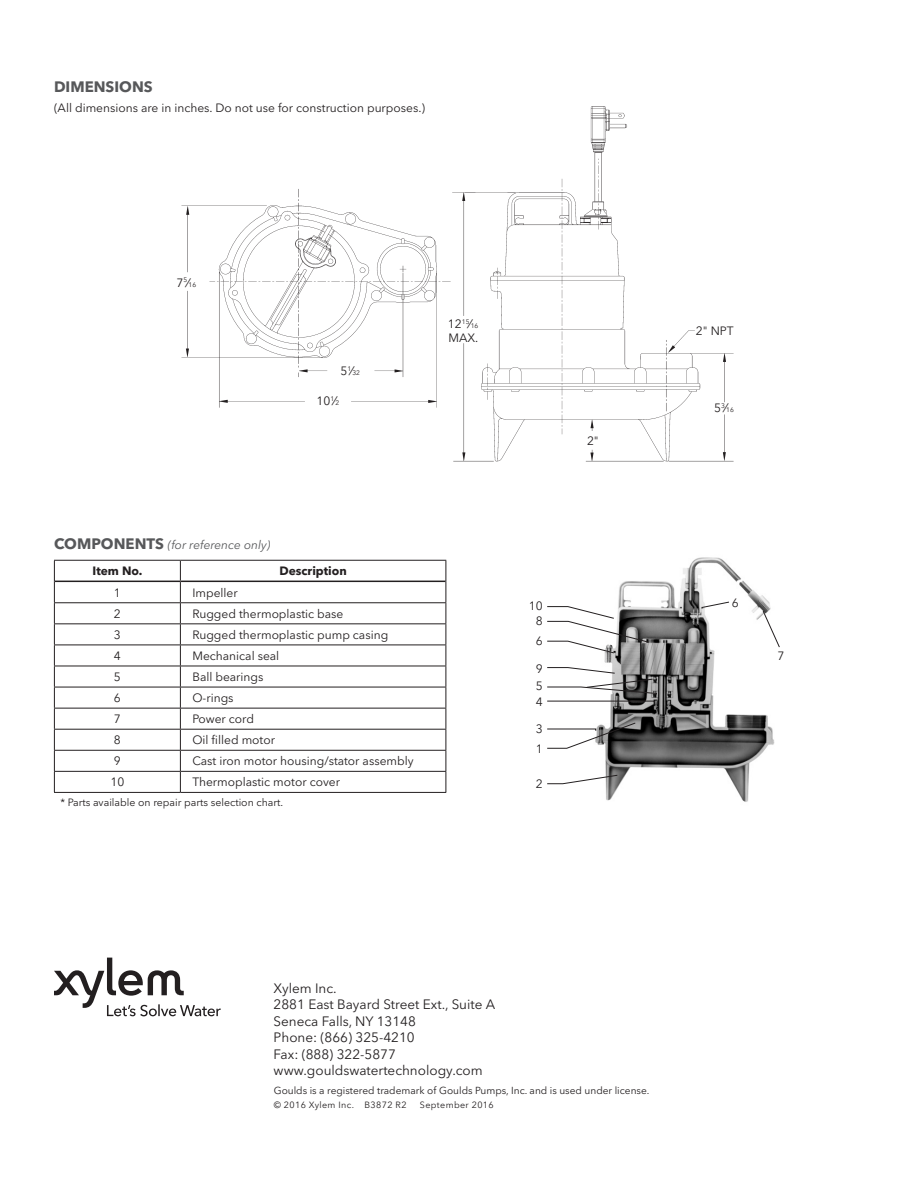
<style>
.page{position:relative;width:918px;height:1188px;background:#fff}
.page>*{position:absolute;margin:0;border:0;box-sizing:border-box;transform-origin:0 0}
.t1{font:700 15px "Avenir Next LT Pro";color:#57585a}
.address{font:13.5px/16.5px "Avenir Next LT Pro";color:#231f20}
.t2{font:12px "Avenir Next LT Pro";color:#231f20}
.t3{font:italic 12px "Avenir Next LT Pro";color:#57585a}
.Body_Text{font:700 12px "Avenir Next LT Pro";color:#231f20}
.t4{font:10.5px "Avenir Next LT Pro";color:#231f20}
.t5{font:10.2px "Avenir Next LT Pro";color:#231f20}
.t6{font:9px "Avenir Next LT Pro";letter-spacing:.04em;color:#231f20}
.t7{font:6.6px "Avenir Next LT Pro";color:#231f20}
.s1{font-size:12px}
.s2{font-size:6.6px}
.s3{font-weight:700;font-style:normal;font-size:15px}
</style>
<div class="page">
<img style="left:181px;top:106px;width:553px;height:356px">
<svg style="left:54px;top:958px;width:167px;height:58px"></svg>
<img style="left:604px;top:557px;width:171px;height:245px">
<svg style="left:547px;top:774px;width:71px;height:10px"></svg>
<svg style="left:547px;top:606px;width:103px;height:48px"></svg>
<svg style="left:547px;top:667px;width:111px;height:27px"></svg>
<svg style="left:547px;top:700px;width:108px;height:3px"></svg>
<svg style="left:547px;top:722px;width:89px;height:27px"></svg>
<svg style="left:701px;top:601px;width:29px;height:7px"></svg>
<svg style="left:762px;top:610px;width:18px;height:38px"></svg>
<hr style="left:54px;top:560px;width:126px;height:1px;background:#231f20">
<hr style="left:180px;top:560px;width:266px;height:1px;background:#231f20">
<hr style="left:54px;top:602px;width:126px;height:1px;background:#231f20">
<hr style="left:180px;top:602px;width:266px;height:1px;background:#231f20">
<hr style="left:54px;top:623px;width:126px;height:1px;background:#231f20">
<hr style="left:180px;top:623px;width:266px;height:1px;background:#231f20">
<hr style="left:54px;top:645px;width:126px;height:1px;background:#231f20">
<hr style="left:180px;top:645px;width:266px;height:1px;background:#231f20">
<hr style="left:54px;top:666px;width:126px;height:1px;background:#231f20">
<hr style="left:180px;top:666px;width:266px;height:1px;background:#231f20">
<hr style="left:54px;top:687px;width:126px;height:1px;background:#231f20">
<hr style="left:180px;top:687px;width:266px;height:1px;background:#231f20">
<hr style="left:54px;top:708px;width:126px;height:1px;background:#231f20">
<hr style="left:180px;top:708px;width:266px;height:1px;background:#231f20">
<hr style="left:54px;top:729px;width:126px;height:1px;background:#231f20">
<hr style="left:180px;top:729px;width:266px;height:1px;background:#231f20">
<hr style="left:54px;top:750px;width:126px;height:1px;background:#231f20">
<hr style="left:180px;top:750px;width:266px;height:1px;background:#231f20">
<hr style="left:54px;top:771px;width:126px;height:1px;background:#231f20">
<svg style="left:54px;top:561px;width:1px;height:231px"></svg>
<hr style="left:180px;top:771px;width:266px;height:1px;background:#231f20">
<svg style="left:180px;top:561px;width:1px;height:231px"></svg>
<svg style="left:446px;top:561px;width:1px;height:231px"></svg>
<hr style="left:54px;top:792px;width:126px;height:1px;background:#231f20">
<hr style="left:180px;top:792px;width:266px;height:1px;background:#231f20">
<hr style="left:55px;top:581px;width:125px;height:1px;background:#231f20">
<hr style="left:180px;top:581px;width:266px;height:1px;background:#231f20">
<p class="t1" style="left:54px;top:78px;width:100px">DIMENSIONS</p>
<p class="t2" style="left:54px;top:100px;width:373px">(All dimensions are in inches. Do not use for construction purposes.)</p>
<p class="t7" style="left:177px;top:280px;width:21px"><span class="s1">7</span>5<span class="s1">⁄</span>16</p>
<p class="t7" style="left:340px;top:369px;width:21px"><span class="s1">5</span>1<span class="s1">⁄</span>32</p>
<p class="t2" style="left:316px;top:394px;width:24px">10<sup>1</sup>⁄<span class="s2">2</span></p>
<p class="t7" style="left:448px;top:320px;width:32px"><span class="s1">12</span>15<span class="s1">⁄</span>16</p>
<p class="t2" style="left:448px;top:330px;width:31px">MAX.</p>
<p class="t3" style="left:54px;top:537px;width:218px"><span class="s3">COMPONENTS</span> (for reference only)</p>
<p class="Body_Text" style="left:93px;top:564px;width:52px">Item No.</p>
<p class="Body_Text" style="left:279px;top:564px;width:69px">Description</p>
<p class="t2" style="left:114px;top:585px;width:8px">1</p>
<p class="t2" style="left:192px;top:585px;width:47px">Impeller</p>
<p class="t2" style="left:114px;top:607px;width:8px">2</p>
<p class="t2" style="left:192px;top:607px;width:153px">Rugged thermoplastic base</p>
<p class="t2" style="left:114px;top:628px;width:8px">3</p>
<p class="t2" style="left:192px;top:628px;width:197px">Rugged thermoplastic pump casing</p>
<p class="t2" style="left:114px;top:649px;width:8px">4</p>
<p class="t2" style="left:192px;top:649px;width:88px">Mechanical seal</p>
<p class="t2" style="left:114px;top:670px;width:8px">5</p>
<p class="t2" style="left:192px;top:670px;width:73px">Ball bearings</p>
<p class="t2" style="left:114px;top:691px;width:8px">6</p>
<p class="t2" style="left:192px;top:691px;width:43px">O-rings</p>
<p class="t2" style="left:114px;top:712px;width:8px">7</p>
<p class="t2" style="left:192px;top:712px;width:63px">Power cord</p>
<p class="t2" style="left:114px;top:733px;width:8px">8</p>
<p class="t2" style="left:192px;top:733px;width:84px">Oil filled motor</p>
<p class="t2" style="left:114px;top:754px;width:8px">9</p>
<p class="t2" style="left:192px;top:754px;width:223px">Cast iron motor housing/stator assembly</p>
<p class="t2" style="left:110px;top:775px;width:15px">10</p>
<p class="t2" style="left:192px;top:775px;width:149px">Thermoplastic motor cover</p>
<p class="t4" style="left:60px;top:796px;width:224px">* Parts available on repair parts selection chart.</p>
<p class="t2" style="left:587px;top:434px;width:13px">2"</p>
<p class="t2" style="left:529px;top:599px;width:15px">10</p>
<p class="t2" style="left:536px;top:613px;width:8px">8</p>
<p class="t2" style="left:536px;top:634px;width:8px">6</p>
<p class="t2" style="left:536px;top:662px;width:8px">9</p>
<p class="t2" style="left:536px;top:679px;width:8px">5</p>
<p class="t2" style="left:536px;top:695px;width:8px">4</p>
<p class="t2" style="left:536px;top:721px;width:8px">3</p>
<p class="t2" style="left:536px;top:742px;width:8px">1</p>
<p class="t2" style="left:536px;top:777px;width:8px">2</p>
<p class="t2" style="left:696px;top:323px;width:39px">2" NPT</p>
<p class="t7" style="left:714px;top:406px;width:21px"><span class="s1">5</span>3<span class="s1">⁄</span>16</p>
<p class="t2" style="left:732px;top:595px;width:8px">6</p>
<p class="t2" style="left:778px;top:648px;width:8px">7</p>
<p class="address" style="left:274px;top:980px;width:65px">Xylem Inc.</p>
<p class="address" style="left:274px;top:996px;width:223px">2881 East Bayard Street Ext., Suite A</p>
<p class="address" style="left:274px;top:1013px;width:144px">Seneca Falls, NY 13148</p>
<p class="address" style="left:274px;top:1029px;width:143px">Phone: (866) 325-4210<br>Fax: (888) 322-5877</p>
<p class="address" style="left:274px;top:1062px;width:211px">www.gouldswatertechnology.com</p>
<p class="t5" style="left:274px;top:1085px;width:377px">Goulds is a registered trademark of Goulds Pumps, Inc. and is used under license.</p>
<p class="t6" style="left:274px;top:1099px;width:134px">© 2016 Xylem Inc. B3872 R2</p>
<p class="t6" style="left:420px;top:1099px;width:75px">September 2016</p>
</div>
